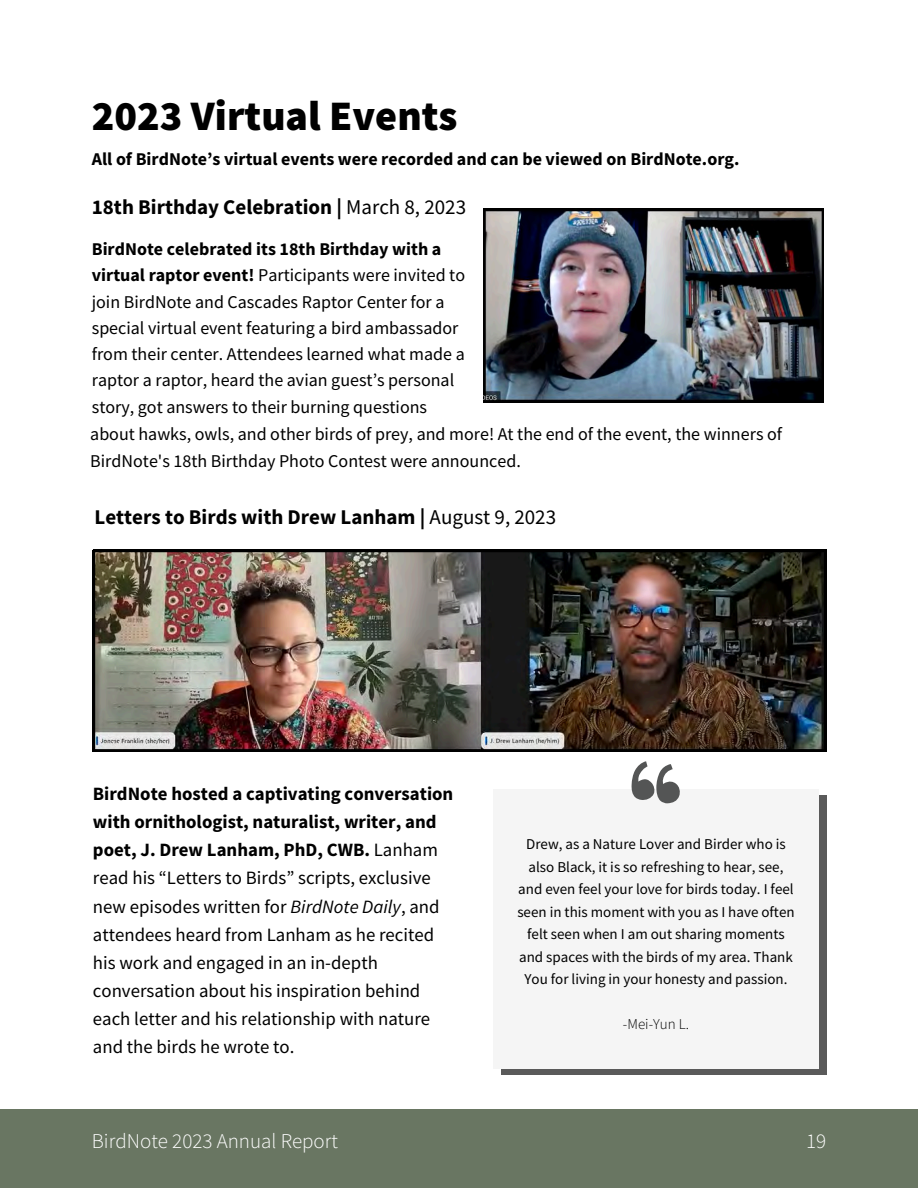
<style>
.page{position:relative;width:918px;height:1188px;background:#fff}
.page>*{position:absolute;margin:0;border:0;box-sizing:border-box;transform-origin:0 0}
.t1{font:900 42px "Source Sans Pro";color:#000}
.t2{font:700 21px "Source Sans Pro";color:#000}
.t3{font:300 21px "Source Sans Pro";color:#fff}
.t4{font:18.75px/28px "Source Sans Pro";color:#000}
.t5{font:18px/26.2px "Source Sans Pro";color:#000}
.t6{font:700 18px "Source Sans Pro";color:#000}
.t7{font:15px/22.5px "Source Sans Pro";color:#000;text-align:center}
.t8{font:300 15px "Source Sans Pro";color:#000}
.s1{font-weight:400}
.s2{font-weight:700}
.s3{font-style:italic}
</style>
<div class="page">
<img style="left:484px;top:208px;width:339px;height:195px">
<div style="left:501px;top:795px;width:325px;height:280px;background:#5a5a5a"></div>
<div style="left:493px;top:789px;width:326px;height:280px;background:#f5f5f5"></div>
<svg style="left:631px;top:761px;width:49px;height:42px"></svg>
<img style="left:93px;top:550px;width:733px;height:201px">
<div style="left:0;top:1109px;width:918px;height:79px;background:#697662"></div>
<h2 class="t1" style="left:92px;top:89px;width:367px">2023 Virtual Events</h2>
<h3 class="t6" style="left:92px;top:147px;width:649px">All of BirdNote’s virtual events were recorded and can be viewed on BirdNote.org.</h3>
<h4 class="t2" style="left:92px;top:193px;width:376px">18th Birthday Celebration | <span class="s1">March 8, 2023</span></h4>
<p class="t5" style="left:92px;top:236px;width:375px"><span class="s2">BirdNote celebrated its 18th Birthday with a virtual raptor event!</span> Participants were invited to join BirdNote and Cascades Raptor Center for a special virtual event featuring a bird ambassador from their center. Attendees learned what made a raptor a raptor, heard the avian guest’s personal story, got answers to their burning questions</p>
<h4 class="t5" style="left:90px;top:420px;width:693px;line-height:27px">about hawks, owls, and other birds of prey, and more! At the end of the event, the winners of<br>BirdNote's 18th Birthday Photo Contest were announced.</h4>
<h4 class="t2" style="left:94px;top:503px;width:463px">Letters to Birds with Drew Lanham | <span class="s1">August 9, 2023</span></h4>
<p class="t4" style="left:93px;top:779px;width:362px"><span class="s2">BirdNote hosted a captivating conversation with ornithologist, naturalist, writer, and poet, J. Drew Lanham, PhD, CWB.</span> Lanham read his “Letters to Birds” scripts, exclusive new episodes written for <span class="s3">BirdNote Daily</span>, and attendees heard from Lanham as he recited his work and engaged in an in-depth conversation about his inspiration behind each letter and his relationship with nature and the birds he wrote to.</p>
<h2 class="t7" style="left:517px;top:833px;width:279px">Drew, as a Nature Lover and Birder who is also Black, it is so refreshing to hear, see, and even feel your love for birds today. I feel seen in this moment with you as I have often felt seen when I am out sharing moments and spaces with the birds of my area. Thank You for living in your honesty and passion.</h2>
<p class="t8" style="left:623px;top:1015px;width:68px">-Mei-Yun L.</p>
<h2 class="t3" style="left:92px;top:1127px;width:248px">BirdNote 2023 Annual Report</h2>
<p class="t3" style="left:806px;top:1127px;width:22px">19</p>
</div>
